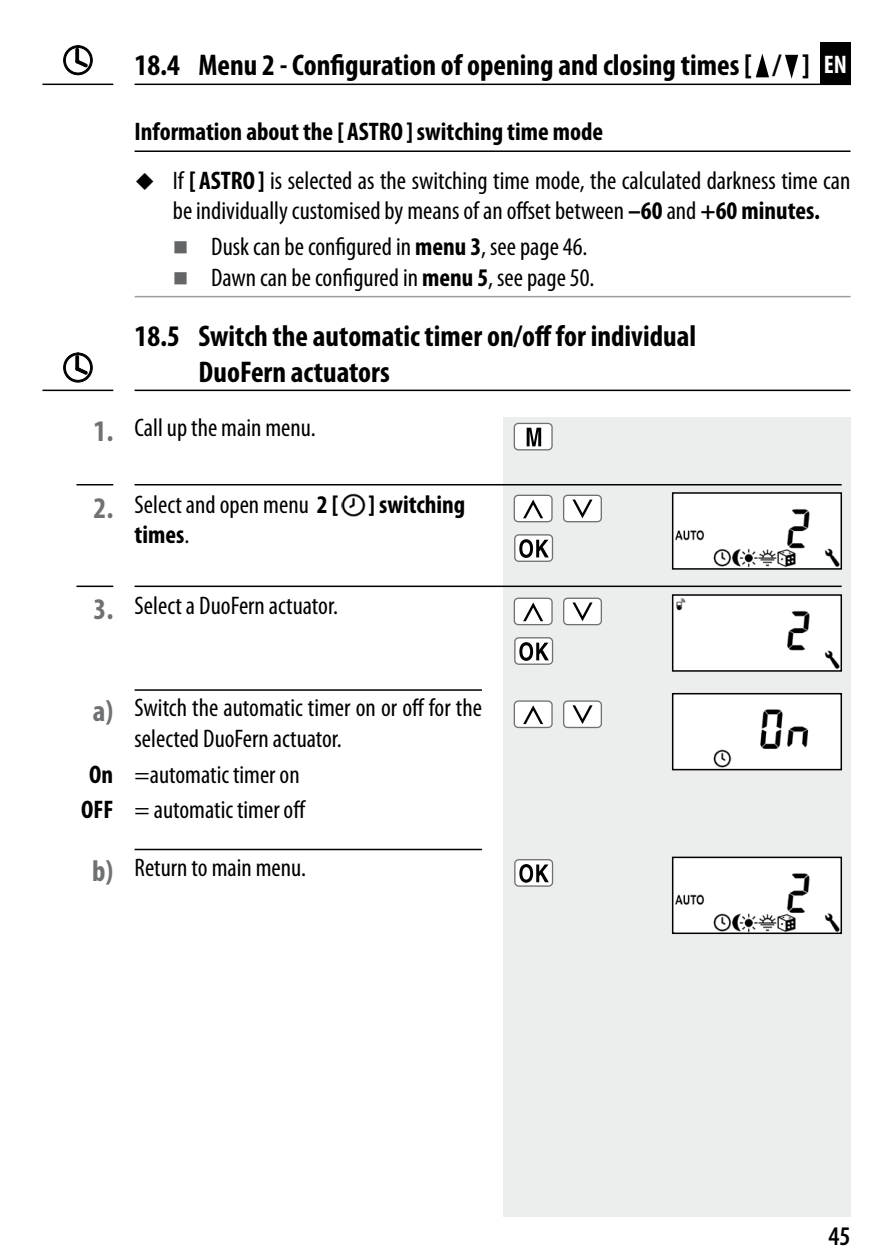
<style>
.page{position:relative;width:893px;height:1259px;background:#fff}
.page>*{position:absolute;margin:0;border:0;box-sizing:border-box;transform-origin:0 0}
.t1{font:700 condensed 30px/36px "Myriad Pro";color:#000}
.t2{font:600 condensed 27px "Myriad Pro";color:#000}
.t3{font:condensed 25.5px/35.7px "Myriad Pro";color:#000}
.s1{font-size:25.5px;color:#fff}
.s2{font-weight:700}
.s3{font-weight:700;font-size:30px;color:#707172}
</style>
<div class="page">
<div style="left:503px;top:110px;width:347px;height:1106px;background:#eceded"></div>
<hr style="left:135px;top:84px;width:715px;height:1px;background:#000">
<hr style="left:42px;top:84px;width:71px;height:1px;background:#000">
<div style="left:494px;top:107px;width:366px;height:309px;background:#fff"></div>
<svg style="left:64px;top:46px;width:28px;height:29px"></svg>
<svg style="left:64px;top:353px;width:28px;height:29px"></svg>
<div style="left:820px;top:42px;width:30px;height:43px;background:#000"></div>
<svg style="left:756px;top:54px;width:13px;height:23px"></svg>
<svg style="left:785px;top:55px;width:13px;height:24px"></svg>
<hr style="left:135px;top:150px;width:715px;height:2px;background:#000">
<hr style="left:135px;top:296px;width:715px;height:1px;background:#9c9e9f">
<div style="left:514px;top:598px;width:38px;height:26px;background:#fff;border-radius:4px"></div>
<div style="left:514px;top:597px;width:39px;height:28px;border:1px solid #707172;border-radius:4px"></div>
<svg style="left:523px;top:602px;width:20px;height:19px"></svg>
<div style="left:564px;top:598px;width:37px;height:26px;background:#fff;border-radius:4px"></div>
<div style="left:563px;top:597px;width:39px;height:28px;border:1px solid #707172;border-radius:4px"></div>
<svg style="left:572px;top:602px;width:21px;height:19px"></svg>
<div style="left:515px;top:638px;width:37px;height:26px;background:#fff;border-radius:4px"></div>
<div style="left:514px;top:637px;width:39px;height:28px;border:1px solid #707172;border-radius:4px"></div>
<svg style="left:519px;top:642px;width:30px;height:19px"></svg>
<hr style="left:135px;top:689px;width:347px;height:2px;background:#000">
<div style="left:675px;top:597px;width:164px;height:71px;background:#fff"></div>
<div style="left:672px;top:594px;width:170px;height:77px;border:2px solid #000"></div>
<div style="left:514px;top:701px;width:38px;height:26px;background:#fff;border-radius:4px"></div>
<div style="left:514px;top:700px;width:39px;height:28px;border:1px solid #707172;border-radius:4px"></div>
<svg style="left:523px;top:705px;width:20px;height:19px"></svg>
<div style="left:564px;top:701px;width:37px;height:26px;background:#fff;border-radius:4px"></div>
<div style="left:563px;top:700px;width:39px;height:28px;border:1px solid #707172;border-radius:4px"></div>
<svg style="left:572px;top:705px;width:21px;height:19px"></svg>
<div style="left:515px;top:859px;width:37px;height:27px;background:#fff;border-radius:4px"></div>
<div style="left:514px;top:859px;width:39px;height:27px;border:1px solid #707172;border-radius:4px"></div>
<svg style="left:519px;top:864px;width:30px;height:18px"></svg>
<img style="left:675px;top:696px;width:164px;height:71px">
<div style="left:672px;top:693px;width:170px;height:77px;border:2px solid #000"></div>
<img style="left:675px;top:859px;width:164px;height:72px">
<div style="left:672px;top:856px;width:170px;height:78px;border:2px solid #000"></div>
<hr style="left:135px;top:848px;width:347px;height:2px;background:#000">
<hr style="left:135px;top:389px;width:715px;height:2px;background:#000">
<hr style="left:42px;top:389px;width:71px;height:2px;background:#000">
<svg style="left:76px;top:484px;width:766px;height:1px"></svg>
<img style="left:342px;top:493px;width:23px;height:24px">
<svg style="left:76px;top:585px;width:766px;height:2px;background:#4b4b4b"></svg>
<div style="left:514px;top:423px;width:38px;height:27px;background:#fff;border-radius:4px"></div>
<div style="left:514px;top:423px;width:39px;height:27px;border:1px solid #707172;border-radius:4px"></div>
<svg style="left:527px;top:428px;width:14px;height:18px"></svg>
<div style="left:514px;top:495px;width:38px;height:27px;background:#fff;border-radius:4px"></div>
<div style="left:514px;top:495px;width:39px;height:27px;border:1px solid #707172;border-radius:4px"></div>
<svg style="left:523px;top:499px;width:20px;height:19px"></svg>
<div style="left:564px;top:495px;width:37px;height:27px;background:#fff;border-radius:4px"></div>
<div style="left:563px;top:495px;width:39px;height:27px;border:1px solid #707172;border-radius:4px"></div>
<svg style="left:572px;top:499px;width:20px;height:19px"></svg>
<div style="left:515px;top:535px;width:37px;height:26px;background:#fff;border-radius:4px"></div>
<div style="left:514px;top:534px;width:39px;height:28px;border:1px solid #707172;border-radius:4px"></div>
<svg style="left:519px;top:539px;width:30px;height:19px"></svg>
<img style="left:675px;top:495px;width:164px;height:71px">
<div style="left:672px;top:492px;width:170px;height:77px;border:2px solid #000"></div>
<p class="t1" style="left:135px;top:47px;width:714px">18.4 Menu 2 - Configuration of opening and closing times [ / ] <span class="s1">EN</span></p>
<p class="t3" style="left:173px;top:108px;width:679px;line-height:48.6px;text-indent:-38px"><span class="s2">Information about the [ ASTRO ] switching time mode<br></span>If <span class="s2">[ ASTRO ]</span> is selected as the switching time mode, the calculated darkness time can</p>
<p class="t3" style="left:211px;top:194px;width:610px;text-indent:-38px">be individually customised by means of an offset between <span class="s2">–60</span> and <span class="s2">+60 minutes.<br></span>Dusk can be configured in <span class="s2">menu 3</span>, see page 46.</p>
<p class="t3" style="left:211px;top:260px;width:385px">Dawn can be configured in <span class="s2">menu 5</span>, see page 50.</p>
<p class="t1" style="left:198px;top:318px;width:499px;text-indent:-64px">18.5 Switch the automatic timer on/off for individual<br>DuoFern actuators</p>
<p class="t3" style="left:94px;top:410px;width:224px"><span class="s3">1.</span> Call up the main menu.</p>
<p class="t3" style="left:135px;top:489px;width:332px;line-height:30.6px;text-indent:-41px"><span class="s3">2.</span> Select and open menu <span class="s2">2 [ ] switching times</span>.</p>
<p class="t3" style="left:94px;top:588px;width:246px"><span class="s3">3.</span> Select a DuoFern actuator.</p>
<p class="t3" style="left:135px;top:693px;width:349px;line-height:30.6px;text-indent:-42px"><span class="s3">a)</span> Switch the automatic timer on or off for the selected DuoFern actuator.</p>
<p class="t3" style="left:81px;top:757px;width:226px;text-align:center"><span class="s2">On</span> =automatic timer on<br><span class="s2">OFF</span> = automatic timer off</p>
<p class="t3" style="left:92px;top:850px;width:215px"><span class="s3">b)</span> Return to main menu.</p>
<p class="t2" style="left:828px;top:1221px;width:24px">45</p>
</div>
